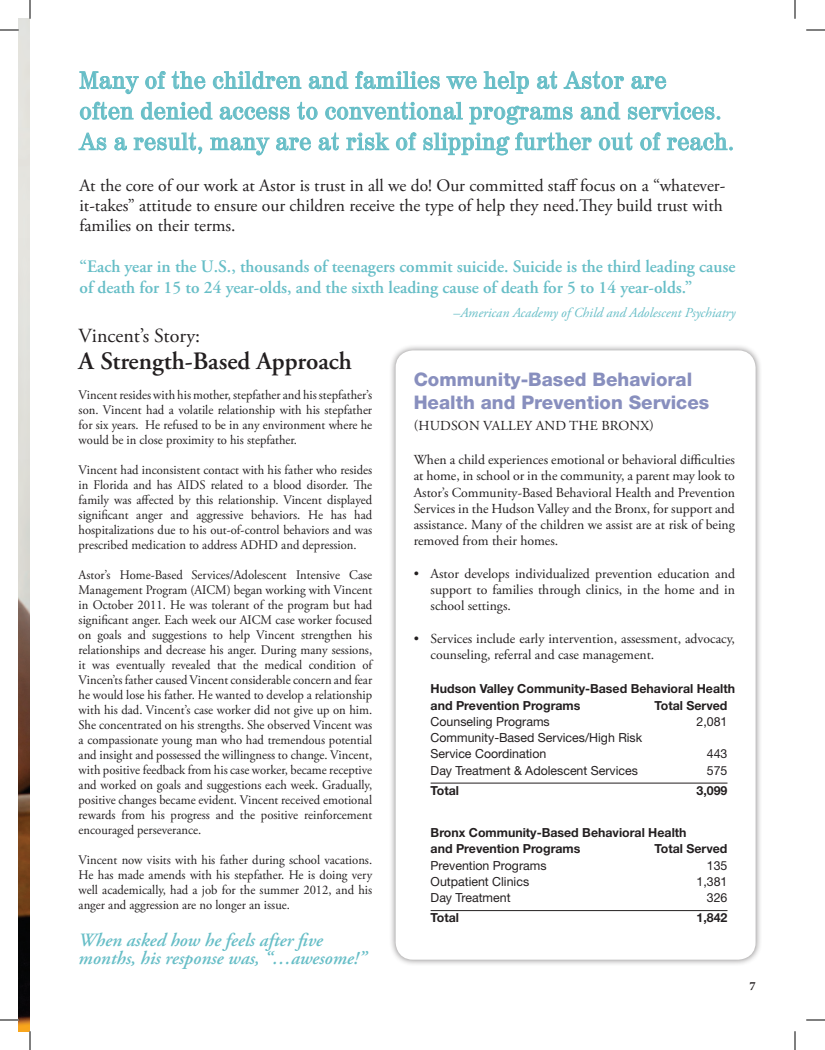
<style>
.page{position:relative;width:825px;height:1050px;background:#fff}
.page>*{position:absolute;margin:0;border:0;box-sizing:border-box;transform-origin:0 0}
.t1{font:600 25px "Adobe Garamond Pro";color:#231f20}
.t2{font:23.75px "Century 725 BT";letter-spacing:.02em;color:#67bec7}
.t3{font:20px "Adobe Garamond Pro";color:#231f20}
.t4{font:italic 600 18.75px/18.8px "Adobe Garamond Pro";color:#67bec7}
.t5{font:800 18.75px/22.5px "Helvetica Neue";color:#888fbe}
.t6{font:17.5px/20px "Adobe Garamond Pro";color:#231f20}
.t7{font:600 17.5px/21.2px "Adobe Garamond Pro";color:#67bec7}
.t8{font:13.75px/16.2px "Adobe Garamond Pro";color:#231f20;text-align:justify}
.t9{font:italic 13.75px "Adobe Garamond Pro";color:#67bec7}
.t10{font:13.12px/15px "Adobe Garamond Pro";color:#231f20;text-align:justify;scale:.96 1}
.t11{font:12.5px "Helvetica Neue";color:#231f20}
.t12{font:700 12.5px/16.2px "Helvetica Neue";color:#231f20}
.t13{font:700 12.5px "Minion Pro";color:#231f20}
.s1{font-style:normal}
</style>
<div class="page">
<img style="left:19px;top:19px;width:11px;height:1012px">
<svg style="left:79px;top:71px;width:60px;height:23px"></svg>
<svg style="left:145px;top:71px;width:21px;height:18px"></svg>
<svg style="left:172px;top:71px;width:33px;height:18px"></svg>
<svg style="left:213px;top:71px;width:88px;height:18px"></svg>
<svg style="left:309px;top:71px;width:39px;height:18px"></svg>
<svg style="left:355px;top:71px;width:85px;height:18px"></svg>
<svg style="left:446px;top:76px;width:31px;height:13px"></svg>
<svg style="left:484px;top:71px;width:45px;height:23px"></svg>
<svg style="left:537px;top:71px;width:20px;height:18px"></svg>
<svg style="left:564px;top:71px;width:60px;height:18px"></svg>
<svg style="left:631px;top:76px;width:35px;height:13px"></svg>
<svg style="left:80px;top:102px;width:54px;height:18px"></svg>
<svg style="left:141px;top:102px;width:72px;height:18px"></svg>
<svg style="left:220px;top:107px;width:70px;height:13px"></svg>
<svg style="left:297px;top:102px;width:21px;height:18px"></svg>
<svg style="left:325px;top:102px;width:138px;height:18px"></svg>
<svg style="left:469px;top:106px;width:104px;height:19px"></svg>
<svg style="left:581px;top:102px;width:39px;height:18px"></svg>
<svg style="left:628px;top:102px;width:92px;height:18px"></svg>
<svg style="left:78px;top:133px;width:28px;height:17px"></svg>
<svg style="left:114px;top:137px;width:13px;height:13px"></svg>
<svg style="left:134px;top:132px;width:68px;height:22px"></svg>
<svg style="left:210px;top:137px;width:60px;height:18px"></svg>
<svg style="left:276px;top:137px;width:35px;height:14px"></svg>
<svg style="left:319px;top:132px;width:20px;height:18px"></svg>
<svg style="left:346px;top:132px;width:43px;height:18px"></svg>
<svg style="left:396px;top:132px;width:21px;height:18px"></svg>
<svg style="left:423px;top:132px;width:169px;height:23px"></svg>
<svg style="left:599px;top:132px;width:34px;height:18px"></svg>
<svg style="left:640px;top:132px;width:21px;height:18px"></svg>
<svg style="left:667px;top:132px;width:66px;height:19px"></svg>
<div style="left:389px;top:344px;width:373px;height:622px;background:#231f20;opacity:.55"></div>
<div style="left:398px;top:353px;width:355px;height:604px;background:#fff;border-radius:15px"></div>
<div style="left:396px;top:350px;width:360px;height:610px;border:5px solid #fff;border-radius:15px"></div>
<hr style="left:431px;top:783px;width:297px;height:1px;background:#231f20">
<hr style="left:431px;top:910px;width:297px;height:1px;background:#231f20">
<svg style="left:0;top:29px;width:19px;height:2px"></svg>
<svg style="left:806px;top:29px;width:19px;height:2px"></svg>
<svg style="left:0;top:1019px;width:19px;height:2px"></svg>
<svg style="left:806px;top:1019px;width:19px;height:2px"></svg>
<svg style="left:29px;top:0;width:2px;height:19px"></svg>
<svg style="left:29px;top:1031px;width:2px;height:19px"></svg>
<svg style="left:794px;top:0;width:2px;height:19px"></svg>
<svg style="left:794px;top:1031px;width:2px;height:19px"></svg>
<p class="t2" style="left:79px;top:65px;width:588px">Many of the children and families we help at Astor are</p>
<p class="t2" style="left:79px;top:96px;width:644px">often denied access to conventional programs and services.</p>
<p class="t2" style="left:79px;top:127px;width:656px">As a result, many are at risk of slipping further out of reach.</p>
<p class="t6" style="left:79px;top:176px;width:647px">At the core of our work at Astor is trust in all we do! Our committed staff focus on a “whatever&shy;it-takes” attitude to ensure our children receive the type of help they need.They build trust with families on their terms.</p>
<p class="t7" style="left:79px;top:256px;width:658px">“Each year in the U.S., thousands of teenagers commit suicide. Suicide is the third leading cause of death for 15 to 24 year-olds, and the sixth leading cause of death for 5 to 14 year-olds.”</p>
<p class="t9" style="left:454px;top:304px;width:284px"><span class="s1">–</span>American Academy of Child and Adolescent Psychiatry</p>
<p class="t3" style="left:79px;top:323px;width:123px">Vincent’s Story:</p>
<p class="t1" style="left:79px;top:347px;width:275px">A Strength-Based Approach</p>
<p class="t10" style="left:79px;top:388px;width:307px">Vincent resides with his mother, stepfather and his stepfather’s son. Vincent had a volatile relationship with his stepfather for six years. He refused to be in any environment where he would be in close proximity to his stepfather.</p>
<p class="t10" style="left:79px;top:463px;width:307px">Vincent had inconsistent contact with his father who resides in Florida and has AIDS related to a blood disorder. The family was affected by this relationship. Vincent displayed significant anger and aggressive behaviors. He has had hospitalizations due to his out-of-control behaviors and was prescribed medication to address ADHD and depression.</p>
<p class="t10" style="left:79px;top:568px;width:307px">Astor’s Home-Based Services/Adolescent Intensive Case Management Program (AICM) began working with Vincent in October 2011. He was tolerant of the program but had significant anger. Each week our AICM case worker focused on goals and suggestions to help Vincent strengthen his relationships and decrease his anger. During many sessions, it was eventually revealed that the medical condition of Vincen’ts father caused Vincent considerable concern and fear he would lose his father. He wanted to develop a relationship with his dad. Vincent’s case worker did not give up on him.<br>She concentrated on his strengths. She observed Vincent was a compassionate young man who had tremendous potential and insight and possessed the willingness to change. Vincent, with positive feedback from his case worker, became receptive and worked on goals and suggestions each week. Gradually, positive changes became evident. Vincent received emotional rewards from his progress and the positive reinforcement encouraged perseverance.</p>
<p class="t10" style="left:79px;top:853px;width:307px">Vincent now visits with his father during school vacations.<br>He has made amends with his stepfather. He is doing very well academically, had a job for the summer 2012, and his anger and aggression are no longer an issue.</p>
<p class="t4" style="left:79px;top:931px;width:290px">When asked how he feels after five months, his response was, “…awesome!”</p>
<p class="t5" style="left:414px;top:368px;width:297px">Community-Based Behavioral<br>Health and Prevention Services</p>
<p class="t8" style="left:414px;top:418px;width:242px">(HUDSON VALLEY AND THE BRONX)</p>
<p class="t8" style="left:414px;top:452px;width:323px">When a child experiences emotional or behavioral difficulties at home, in school or in the community, a parent may look to Astor’s Community-Based Behavioral Health and Prevention Services in the Hudson Valley and the Bronx, for support and assistance. Many of the children we assist are at risk of being removed from their homes.</p>
<p class="t8" style="left:431px;top:566px;width:306px;text-indent:-17px">• Astor develops individualized prevention education and support to families through clinics, in the home and in school settings.</p>
<p class="t8" style="left:431px;top:631px;width:306px;text-indent:-17px">• Services include early intervention, assessment, advocacy, counseling, referral and case management.</p>
<p class="t12" style="left:431px;top:681px;width:306px">Hudson Valley Community-Based Behavioral Health and Prevention Programs</p>
<p class="t12" style="left:655px;top:697px;width:74px">Total Served</p>
<p class="t11" style="left:431px;top:714px;width:121px">Counseling Programs</p>
<p class="t11" style="left:697px;top:714px;width:32px">2,081</p>
<p class="t11" style="left:431px;top:730px;width:213px">Community-Based Services/High Risk</p>
<p class="t11" style="left:431px;top:747px;width:117px">Service Coordination</p>
<p class="t11" style="left:707px;top:747px;width:22px">443</p>
<p class="t11" style="left:431px;top:763px;width:209px">Day Treatment &amp; Adolescent Services</p>
<p class="t11" style="left:707px;top:763px;width:22px">575</p>
<p class="t12" style="left:431px;top:782px;width:30px">Total</p>
<p class="t12" style="left:697px;top:782px;width:32px">3,099</p>
<p class="t12" style="left:431px;top:824px;width:257px">Bronx Community-Based Behavioral Health</p>
<p class="t12" style="left:431px;top:841px;width:151px">and Prevention Programs</p>
<p class="t12" style="left:655px;top:841px;width:74px">Total Served</p>
<p class="t11" style="left:431px;top:858px;width:117px">Prevention Programs</p>
<p class="t11" style="left:707px;top:858px;width:22px">135</p>
<p class="t11" style="left:431px;top:874px;width:100px">Outpatient Clinics</p>
<p class="t11" style="left:697px;top:874px;width:32px">1,381</p>
<p class="t11" style="left:431px;top:890px;width:82px">Day Treatment</p>
<p class="t11" style="left:707px;top:890px;width:22px">326</p>
<p class="t12" style="left:431px;top:909px;width:30px">Total</p>
<p class="t12" style="left:697px;top:909px;width:32px">1,842</p>
<p class="t13" style="left:749px;top:977px;width:8px">7</p>
</div>
